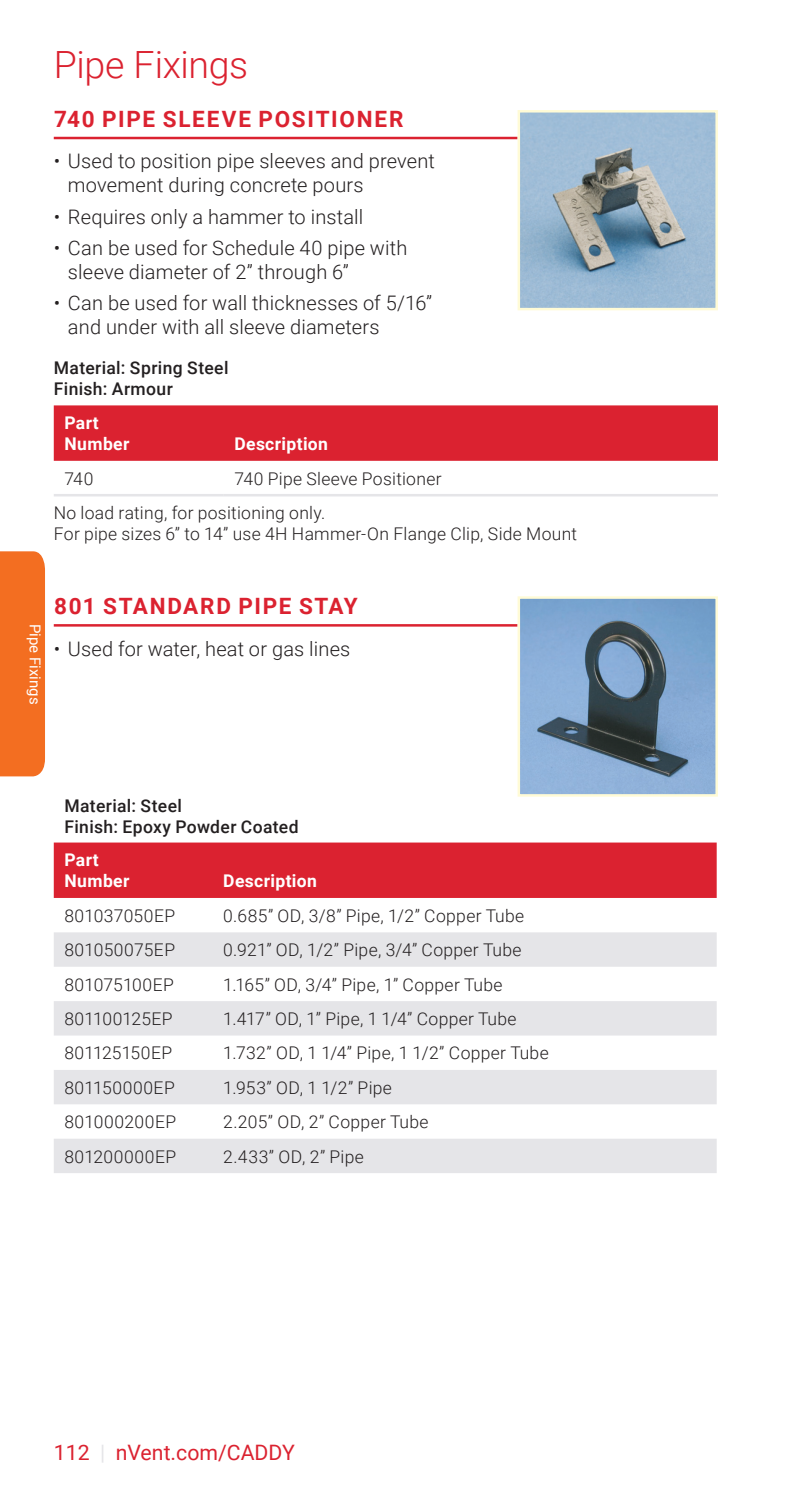
<style>
.page{position:relative;width:788px;height:1508px;background:#fff}
.page>*{position:absolute;margin:0;border:0;box-sizing:border-box;transform-origin:0 0}
.t1{font:300 37.5px "Roboto";letter-spacing:-.01em;color:#db2230}
.t2{font:700 22.5px "Roboto";letter-spacing:.075em;color:#db2230}
.t3{font:21.25px "Roboto";color:#db2230}
.t4{font:300 20px/24px "Roboto";letter-spacing:.01em;color:#231f20}
.t5{font:300 17.5px/34.2px "Roboto";letter-spacing:.015em;color:#231f20}
.t6{font:500 17.5px/21px "Roboto";letter-spacing:.02em;color:#231f20}
.t7{font:700 17.5px/21px "Roboto";letter-spacing:.02em;color:#fff}
.t8{font:15px "Roboto";color:#fff}
.s1{color:#e5e5e8}
</style>
<div class="page">
<div style="left:0;top:551px;width:45px;height:225px;background:#f36e21"></div>
<hr style="left:54px;top:137px;width:463px;height:2px;background:#db2230">
<hr style="left:54px;top:624px;width:463px;height:2px;background:#db2230">
<div style="left:54px;top:405px;width:664px;height:56px;background:#db2230"></div>
<hr style="left:54px;top:494px;width:170px;height:2px;background:#e5e5e8">
<hr style="left:224px;top:494px;width:494px;height:2px;background:#e5e5e8">
<div style="left:54px;top:842px;width:662px;height:56px;background:#db2230"></div>
<svg style="left:54px;top:932px;width:662px;height:241px;fill:#e5e5e8"></svg>
<img style="left:520px;top:113px;width:195px;height:194px">
<div style="left:517px;top:110px;width:201px;height:200px;border:2px solid #fffbd6"></div>
<img style="left:520px;top:599px;width:195px;height:194px">
<div style="left:517px;top:596px;width:201px;height:200px;border:2px solid #fffbd6"></div>
<h1 class="t1" style="left:54px;top:38px;width:196px">Pipe Fixings</h1>
<p class="t2" style="left:54px;top:103px;width:351px">740 PIPE SLEEVE POSITIONER</p>
<p class="t4" style="left:68px;top:149px;width:368px;text-indent:-14px">• Used to position pipe sleeves and prevent movement during concrete pours</p>
<p class="t4" style="left:54px;top:204px;width:311px">• Requires only a hammer to install</p>
<p class="t4" style="left:68px;top:235px;width:341px;text-indent:-14px">• Can be used for Schedule 40 pipe with sleeve diameter of 2” through 6”</p>
<p class="t4" style="left:68px;top:290px;width:365px;text-indent:-14px">• Can be used for wall thicknesses of 5/16” and under with all sleeve diameters</p>
<p class="t6" style="left:54px;top:357px;width:176px">Material: Spring Steel<br>Finish: Armour</p>
<p class="t7" style="left:64px;top:412px;width:67px">Part<br>Number</p>
<p class="t7" style="left:234px;top:433px;width:95px">Description</p>
<p class="t5" style="left:54px;top:460px;width:389px;text-indent:181px">740 Pipe Sleeve Positioner<br>No load rating, for positioning only.</p>
<p class="t5" style="left:54px;top:516px;width:525px">For pipe sizes 6” to 14” use 4H Hammer-On Flange Clip, Side Mount</p>
<p class="t5" style="left:64px;top:460px;width:31px">740</p>
<p class="t8" style="left:46px;top:623px;width:82px;rotate:90deg">Pipe Fixings</p>
<p class="t2" style="left:54px;top:590px;width:305px">801 STANDARD PIPE STAY</p>
<p class="t4" style="left:54px;top:636px;width:298px">• Used for water, heat or gas lines</p>
<p class="t6" style="left:64px;top:794px;width:236px">Material: Steel<br>Finish: Epoxy Powder Coated</p>
<p class="t7" style="left:64px;top:849px;width:67px">Part<br>Number</p>
<p class="t7" style="left:223px;top:870px;width:95px">Description</p>
<p class="t5" style="left:64px;top:897px;width:112px">801037050EP</p>
<p class="t5" style="left:223px;top:897px;width:302px">0.685” OD, 3/8” Pipe, 1/2” Copper Tube</p>
<p class="t5" style="left:64px;top:932px;width:112px">801050075EP</p>
<p class="t5" style="left:223px;top:932px;width:299px">0.921” OD, 1/2” Pipe, 3/4” Copper Tube</p>
<p class="t5" style="left:64px;top:966px;width:111px">801075100EP</p>
<p class="t5" style="left:223px;top:966px;width:280px">1.165” OD, 3/4” Pipe, 1” Copper Tube</p>
<p class="t5" style="left:64px;top:1001px;width:110px">801100125EP</p>
<p class="t5" style="left:223px;top:1001px;width:295px">1.417” OD, 1” Pipe, 1 1/4” Copper Tube</p>
<p class="t5" style="left:64px;top:1035px;width:109px">801125150EP</p>
<p class="t5" style="left:223px;top:1035px;width:327px">1.732” OD, 1 1/4” Pipe, 1 1/2” Copper Tube</p>
<p class="t5" style="left:64px;top:1069px;width:112px">801150000EP</p>
<p class="t5" style="left:223px;top:1069px;width:170px">1.953” OD, 1 1/2” Pipe</p>
<p class="t5" style="left:64px;top:1104px;width:113px">801000200EP</p>
<p class="t5" style="left:223px;top:1104px;width:207px">2.205” OD, 2” Copper Tube</p>
<p class="t5" style="left:64px;top:1138px;width:113px">801200000EP</p>
<p class="t5" style="left:223px;top:1138px;width:142px">2.433” OD, 2” Pipe</p>
<p class="t3" style="left:54px;top:1437px;width:242px">112 <span class="s1">|</span> nVent.com/CADDY</p>
</div>
